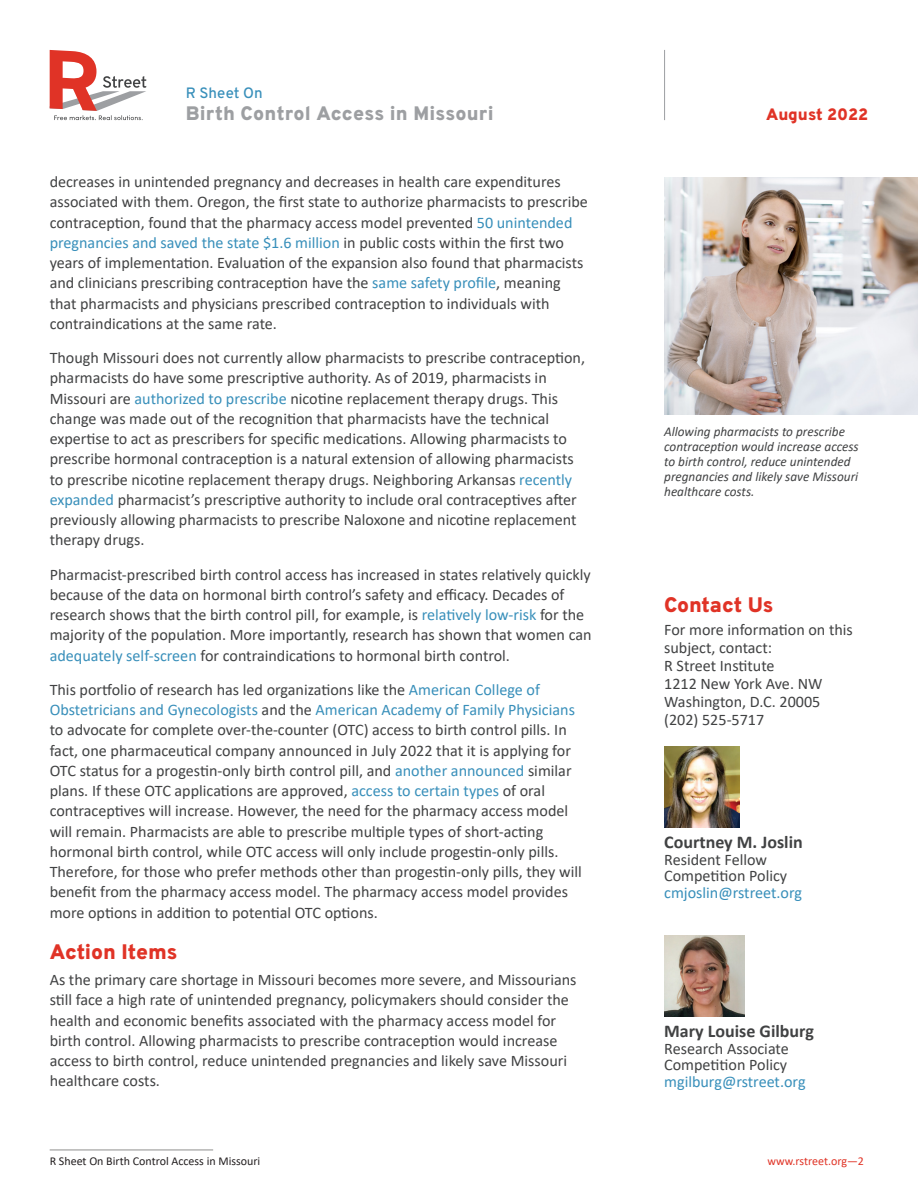
<style>
.page{position:relative;width:918px;height:1188px;background:#fff}
.page>*{position:absolute;margin:0;border:0;box-sizing:border-box;transform-origin:0 0}
.section_header{font:900 21px "Overpass";color:#e03326}
.t1{font:900 19.5px "Overpass";letter-spacing:.01em;color:#9d9fa2}
.author_name{font:700 18px "Calibri";color:#414243}
.t2{font:900 16.5px "Overpass";color:#e03326}
.article_text{font:16.2px/20.2px "Calibri";color:#414243}
.author_info{font:16.2px "Calibri";color:#414243}
.author_info-2{font:16.2px "Calibri";color:#388fba}
.t3{font:500 15px "Overpass";letter-spacing:.005em;color:#388fba}
.photo_caption{font:italic 13.5px/15px "Calibri";color:#414243}
.t4{font:12px "Calibri";color:#231f20}
.t5{font:12px "Calibri";letter-spacing:-.005em;color:#e03326}
.s1{color:#388fba}
</style>
<div class="page">
<hr style="left:50px;top:1150px;width:163px;height:1px;background:#8e8e8d">
<hr style="left:664px;top:50px;width:1px;height:70px;background:#9d9fa2">
<svg style="left:50px;top:50px;width:96px;height:70px"></svg>
<img style="left:664px;top:178px;width:254px;height:237px">
<img style="left:664px;top:747px;width:75px;height:81px">
<img style="left:664px;top:936px;width:80px;height:81px">
<p class="t3" style="left:186px;top:81px;width:78px">R Sheet On</p>
<p class="t1" style="left:186px;top:98px;width:309px">Birth Control Access in Missouri</p>
<p class="article_text" style="left:50px;top:171px;width:540px">decreases in unintended pregnancy and decreases in health care expenditures associated with them. Oregon, the first state to authorize pharmacists to prescribe contraception, found that the pharmacy access model prevented <span class="s1">50 unintended pregnancies and saved the state $1.6 million</span> in public costs within the first two years of implementation. Evaluation of the expansion also found that pharmacists and clinicians prescribing contraception have the <span class="s1">same safety profile</span>, meaning that pharmacists and physicians prescribed contraception to individuals with contraindications at the same rate.</p>
<p class="article_text" style="left:50px;top:347px;width:537px">Though Missouri does not currently allow pharmacists to prescribe contraception, pharmacists do have some prescriptive authority. As of 2019, pharmacists in Missouri are <span class="s1">authorized to prescribe</span> nicotine replacement therapy drugs. This change was made out of the recognition that pharmacists have the technical expertise to act as prescribers for specific medications. Allowing pharmacists to prescribe hormonal contraception is a natural extension of allowing pharmacists to prescribe nicotine replacement therapy drugs. Neighboring Arkansas <span class="s1">recently expanded</span> pharmacist’s prescriptive authority to include oral contraceptives after previously allowing pharmacists to prescribe Naloxone and nicotine replacement therapy drugs.</p>
<p class="article_text" style="left:50px;top:564px;width:543px">Pharmacist-prescribed birth control access has increased in states relatively quickly because of the data on hormonal birth control’s safety and efficacy. Decades of research shows that the birth control pill, for example, is <span class="s1">relatively low-risk</span> for the majority of the population. More importantly, research has shown that women can <span class="s1">adequately self-screen</span> for contraindications to hormonal birth control.</p>
<p class="article_text" style="left:50px;top:679px;width:534px">This portfolio of research has led organizations like the <span class="s1">American College of Obstetricians and Gynecologists</span> and the <span class="s1">American Academy of Family Physicians </span>to advocate for complete over-the-counter (OTC) access to birth control pills. In fact, one pharmaceutical company announced in July 2022 that it is applying for OTC status for a progestin-only birth control pill, and <span class="s1">another announced</span> similar plans. If these OTC applications are approved, <span class="s1">access to certain types</span> of oral contraceptives will increase. However, the need for the pharmacy access model will remain. Pharmacists are able to prescribe multiple types of short-acting hormonal birth control, while OTC access will only include progestin-only pills.<br>Therefore, for those who prefer methods other than progestin-only pills, they will benefit from the pharmacy access model. The pharmacy access model provides more options in addition to potential OTC options.</p>
<p class="section_header" style="left:50px;top:935px;width:129px">Action Items</p>
<p class="article_text" style="left:50px;top:969px;width:528px">As the primary care shortage in Missouri becomes more severe, and Missourians still face a high rate of unintended pregnancy, policymakers should consider the health and economic benefits associated with the pharmacy access model for birth control. Allowing pharmacists to prescribe contraception would increase access to birth control, reduce unintended pregnancies and likely save Missouri healthcare costs.</p>
<p class="t2" style="left:766px;top:101px;width:104px">August 2022</p>
<p class="photo_caption" style="left:664px;top:423px;width:196px">Allowing pharmacists to prescribe contraception would increase access to birth control, reduce unintended pregnancies and likely save Missouri healthcare costs.</p>
<p class="section_header" style="left:664px;top:588px;width:111px">Contact Us</p>
<p class="article_text" style="left:664px;top:620px;width:190px;line-height:18px">For more information on this subject, contact:<br>R Street Institute<br>1212 New York Ave. NW<br>Washington, D.C. 20005 (202) 525-5717</p>
<p class="author_name" style="left:664px;top:829px;width:140px">Courtney M. Joslin</p>
<p class="author_info" style="left:664px;top:848px;width:104px">Resident Fellow</p>
<p class="author_info" style="left:664px;top:864px;width:124px">Competition Policy</p>
<p class="author_info-2" style="left:664px;top:881px;width:139px">cmjoslin@rstreet.org</p>
<p class="author_name" style="left:664px;top:1018px;width:151px">Mary Louise Gilburg</p>
<p class="author_info" style="left:664px;top:1037px;width:126px">Research Associate</p>
<p class="author_info" style="left:664px;top:1053px;width:124px">Competition Policy</p>
<p class="author_info-2" style="left:664px;top:1070px;width:143px">mgilburg@rstreet.org</p>
<p class="t4" style="left:50px;top:1153px;width:212px">R Sheet On Birth Control Access in Missouri</p>
<p class="t5" style="left:767px;top:1153px;width:98px">www.rstreet.org—2</p>
</div>
